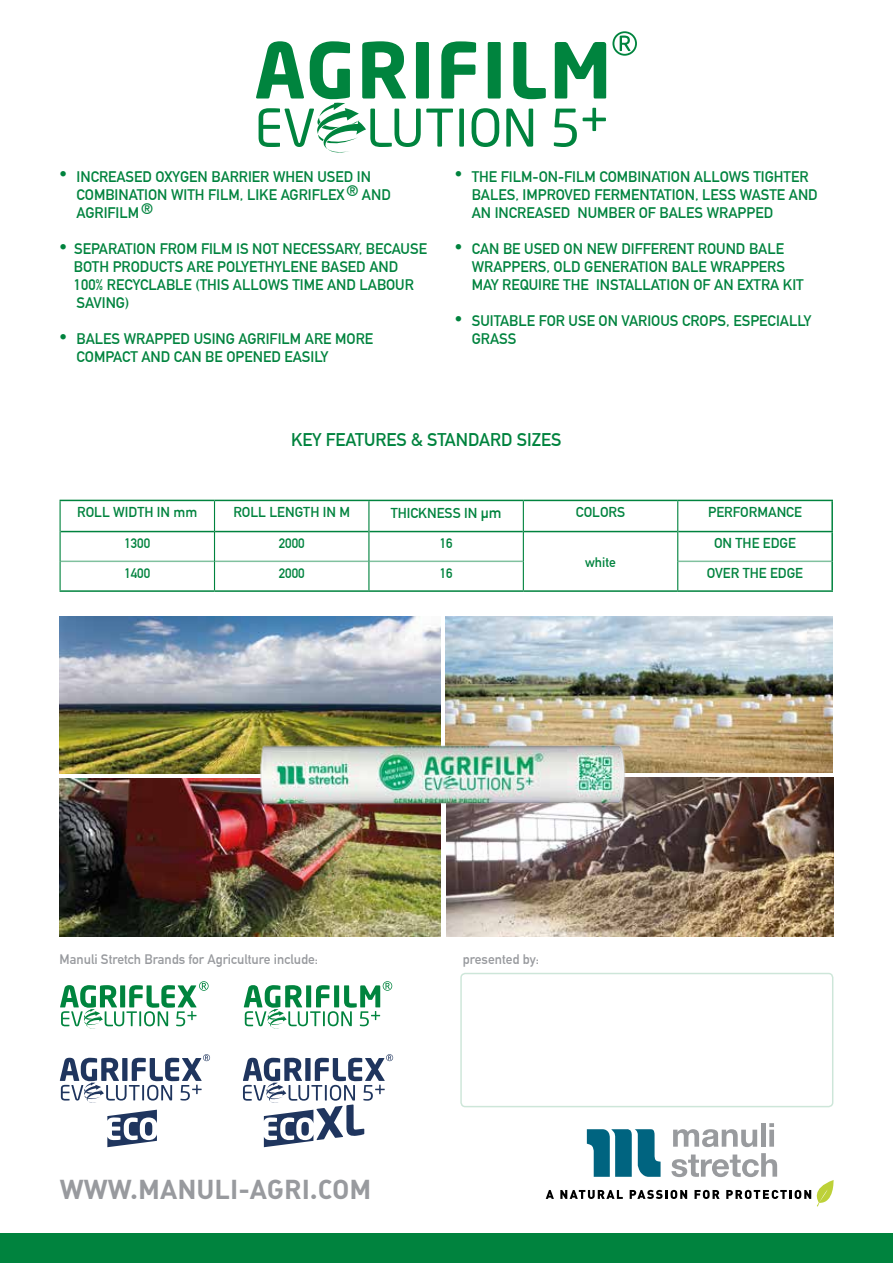
<style>
.page{position:relative;width:893px;height:1263px;background:#fff}
.page>*{position:absolute;margin:0;border:0;box-sizing:border-box;transform-origin:0 0}
.t1{font:27px "DIN Bold Alternate";color:#989a9e}
.t2{font:700 18px "DIN Alternate";color:#00833e}
.t3{font:700 15px/18px "DIN Alternate";color:#00833e}
.t4{font:700 14.1px "DIN Alternate";color:#00833e}
.t5{font:700 13.5px "DIN Alternate";color:#989a9e}
.t6{font:700 13.5px "DIN Alternate";color:#00833e}
.s1{font-size:15px}
</style>
<div class="page">
<img style="left:447px;top:778px;width:387px;height:158px">
<img style="left:446px;top:617px;width:387px;height:156px">
<img style="left:60px;top:779px;width:381px;height:157px">
<img style="left:60px;top:617px;width:381px;height:157px">
<img style="left:258px;top:741px;width:372px;height:70px">
<svg style="left:612px;top:31px;width:25px;height:25px"></svg>
<svg style="left:256px;top:41px;width:350px;height:112px"></svg>
<div style="left:0;top:1233px;width:893px;height:30px;background:#00833e"></div>
<svg style="left:546px;top:1190px;width:8px;height:9px"></svg>
<svg style="left:560px;top:1123px;width:273px;height:83px"></svg>
<div style="left:460px;top:973px;width:373px;height:134px;border:2px solid #00833e;border-radius:4px"></div>
<hr style="left:61px;top:531px;width:153px;height:1px;background:#00833e">
<hr style="left:215px;top:531px;width:153px;height:1px;background:#00833e">
<hr style="left:369px;top:531px;width:154px;height:1px;background:#00833e">
<hr style="left:524px;top:531px;width:153px;height:1px;background:#00833e">
<hr style="left:678px;top:531px;width:155px;height:1px;background:#00833e">
<hr style="left:61px;top:561px;width:153px;height:1px;background:#80c19e">
<hr style="left:215px;top:561px;width:153px;height:1px;background:#80c19e">
<hr style="left:369px;top:561px;width:154px;height:1px;background:#80c19e">
<hr style="left:678px;top:561px;width:153px;height:1px;background:#80c19e">
<hr style="left:60px;top:500px;width:154px;height:1px;background:#00833e">
<hr style="left:214px;top:500px;width:155px;height:1px;background:#00833e">
<hr style="left:369px;top:500px;width:154px;height:1px;background:#00833e">
<hr style="left:523px;top:500px;width:155px;height:1px;background:#00833e">
<hr style="left:678px;top:500px;width:155px;height:1px;background:#00833e">
<hr style="left:831px;top:501px;width:2px;height:30px;background:#00833e">
<hr style="left:60px;top:501px;width:1px;height:30px;background:#00833e">
<hr style="left:214px;top:501px;width:1px;height:30px;background:#00833e">
<hr style="left:368px;top:501px;width:1px;height:30px;background:#00833e">
<hr style="left:523px;top:501px;width:1px;height:30px;background:#00833e">
<hr style="left:677px;top:501px;width:1px;height:30px;background:#00833e">
<hr style="left:60px;top:531px;width:1px;height:30px;background:#00833e">
<hr style="left:214px;top:531px;width:1px;height:30px;background:#00833e">
<hr style="left:368px;top:531px;width:1px;height:30px;background:#00833e">
<hr style="left:523px;top:531px;width:1px;height:30px;background:#00833e">
<hr style="left:523px;top:590px;width:155px;height:2px;background:#00833e">
<hr style="left:677px;top:531px;width:1px;height:30px;background:#00833e">
<hr style="left:831px;top:532px;width:2px;height:29px;background:#00833e">
<svg style="left:60px;top:561px;width:1px;height:29px"></svg>
<svg style="left:214px;top:561px;width:1px;height:29px"></svg>
<svg style="left:368px;top:561px;width:1px;height:29px"></svg>
<svg style="left:523px;top:561px;width:1px;height:29px"></svg>
<hr style="left:60px;top:590px;width:154px;height:2px;background:#00833e">
<hr style="left:214px;top:590px;width:155px;height:2px;background:#00833e">
<hr style="left:369px;top:590px;width:154px;height:2px;background:#00833e">
<svg style="left:677px;top:561px;width:1px;height:29px"></svg>
<hr style="left:831px;top:561px;width:2px;height:29px;background:#00833e">
<hr style="left:678px;top:590px;width:155px;height:2px;background:#00833e">
<svg style="left:60px;top:981px;width:149px;height:48px"></svg>
<svg style="left:244px;top:981px;width:148px;height:48px"></svg>
<svg style="left:60px;top:1054px;width:150px;height:49px"></svg>
<svg style="left:107px;top:1110px;width:50px;height:37px"></svg>
<svg style="left:243px;top:1054px;width:150px;height:94px"></svg>
<p class="t3" style="left:77px;top:167px;width:316px;text-indent:-17px">• INCREASED OXYGEN BARRIER WHEN USED IN<br>COMBINATION WITH FILM, LIKE AGRIFLEX® AND<br>AGRIFILM®</p>
<p class="t3" style="left:74px;top:239px;width:355px;text-indent:-14px">• SEPARATION FROM FILM IS NOT NECESSARY, BECAUSE BOTH PRODUCTS ARE POLYETHYLENE BASED AND 100% RECYCLABLE (THIS ALLOWS TIME AND LABOUR SAVING)</p>
<p class="t3" style="left:77px;top:329px;width:298px;text-indent:-17px">• BALES WRAPPED USING AGRIFILM ARE MORE<br>COMPACT AND CAN BE OPENED EASILY</p>
<p class="t3" style="left:472px;top:167px;width:347px;text-indent:-17px">• THE FILM-ON-FILM COMBINATION ALLOWS TIGHTER<br>BALES, IMPROVED FERMENTATION, LESS WASTE AND<br>AN INCREASED NUMBER OF BALES WRAPPED</p>
<p class="t3" style="left:472px;top:239px;width:333px;text-indent:-17px">• CAN BE USED ON NEW DIFFERENT ROUND BALE<br>WRAPPERS, OLD GENERATION BALE WRAPPERS<br>MAY REQUIRE THE INSTALLATION OF AN EXTRA KIT</p>
<p class="t3" style="left:472px;top:311px;width:341px;text-indent:-17px">• SUITABLE FOR USE ON VARIOUS CROPS, ESPECIALLY<br>GRASS</p>
<p class="t2" style="left:291px;top:425px;width:272px">KEY FEATURES &amp; STANDARD SIZES</p>
<p class="t4" style="left:77px;top:502px;width:122px">ROLL WIDTH IN mm</p>
<p class="t4" style="left:233px;top:502px;width:118px">ROLL LENGTH IN M</p>
<p class="t4" style="left:391px;top:502px;width:112px">THICKNESS IN <span class="s1">µm</span></p>
<p class="t4" style="left:576px;top:502px;width:51px">COLORS</p>
<p class="t4" style="left:708px;top:502px;width:95px">PERFORMANCE</p>
<p class="t6" style="left:124px;top:533px;width:27px">1300</p>
<p class="t6" style="left:279px;top:533px;width:27px">2000</p>
<p class="t6" style="left:440px;top:533px;width:14px">16</p>
<p class="t6" style="left:585px;top:551px;width:32px">white</p>
<p class="t4" style="left:714px;top:533px;width:83px">ON THE EDGE</p>
<p class="t6" style="left:124px;top:563px;width:27px">1400</p>
<p class="t6" style="left:279px;top:563px;width:27px">2000</p>
<p class="t6" style="left:440px;top:563px;width:14px">16</p>
<p class="t4" style="left:707px;top:562px;width:98px">OVER THE EDGE</p>
<p class="t5" style="left:60px;top:949px;width:260px">Manuli Stretch Brands for Agriculture include:</p>
<p class="t5" style="left:463px;top:949px;width:78px">presented by:</p>
<h1 class="t1" style="left:60px;top:1171px;width:313px">WWW.MANULI-AGRI.COM</h1>
</div>
